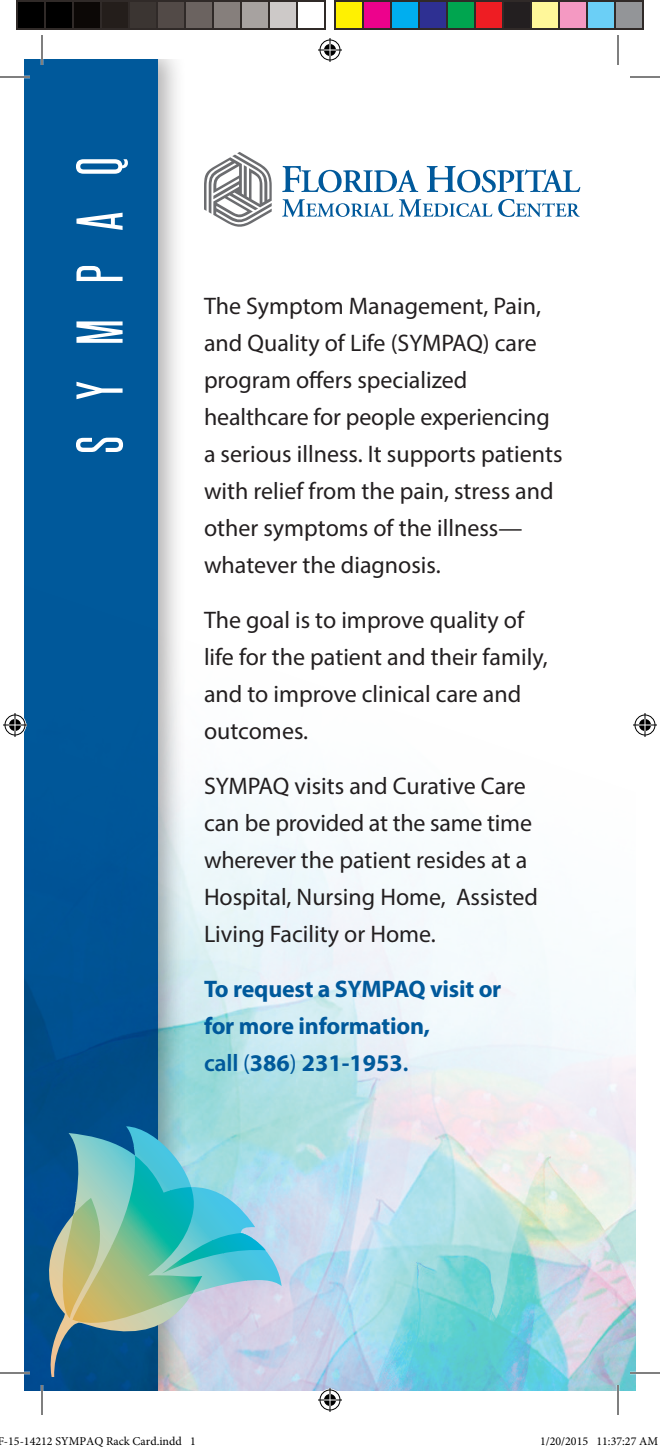
<style>
.page{position:relative;width:660px;height:1451px;background:#fff}
.page>*{position:absolute;margin:0;border:0;box-sizing:border-box;transform-origin:0 0}
.t1{font:24px/37px "Myriad Pro";color:#231f20}
.t2{font:700 24px/37px "Myriad Pro";letter-spacing:-.01em;color:#00599b}
.t3{font:12px "Minion Pro";color:#000}
.s1{font-weight:600}
.s2{font-weight:400}
</style>
<div class="page">
<div style="left:24px;top:59px;width:163px;height:1332px;background:#231f20;opacity:.35"></div>
<div style="left:24px;top:59px;width:133px;height:1332px;background:#00599b"></div>
<img style="left:24px;top:524px;width:612px;height:867px">
<svg style="left:48px;top:1133px;width:234px;height:244px"></svg>
<svg style="left:45px;top:1126px;width:221px;height:229px"></svg>
<svg style="left:204px;top:152px;width:68px;height:75px"></svg>
<svg style="left:282px;top:166px;width:136px;height:26px"></svg>
<svg style="left:427px;top:166px;width:153px;height:26px"></svg>
<svg style="left:282px;top:199px;width:111px;height:18px"></svg>
<svg style="left:399px;top:199px;width:93px;height:18px"></svg>
<svg style="left:498px;top:199px;width:82px;height:18px"></svg>
<svg style="left:76px;top:159px;width:52px;height:293px"></svg>
<hr style="left:0;top:76px;width:30px;height:2px;background:#fff">
<hr style="left:0;top:1372px;width:30px;height:2px;background:#fff">
<hr style="left:630px;top:1372px;width:30px;height:2px;background:#fff">
<hr style="left:41px;top:35px;width:2px;height:30px;background:#fff">
<hr style="left:0;top:77px;width:30px;height:1px;background:#000">
<hr style="left:630px;top:77px;width:30px;height:1px;background:#000">
<hr style="left:0;top:1373px;width:30px;height:1px;background:#000">
<hr style="left:630px;top:1373px;width:30px;height:1px;background:#000">
<hr style="left:42px;top:35px;width:1px;height:30px;background:#000">
<hr style="left:618px;top:35px;width:1px;height:30px;background:#000">
<svg style="left:318px;top:38px;width:24px;height:24px"></svg>
<svg style="left:318px;top:1388px;width:24px;height:24px"></svg>
<svg style="left:3px;top:713px;width:24px;height:24px"></svg>
<svg style="left:633px;top:713px;width:24px;height:24px"></svg>
<div style="left:17px;top:1px;width:28px;height:28px;background:#000"></div>
<div style="left:16px;top:0;width:30px;height:30px;border:2px solid #302a28"></div>
<div style="left:45px;top:1px;width:28px;height:28px;background:#000"></div>
<div style="left:44px;top:0;width:30px;height:30px;border:2px solid #302a28"></div>
<div style="left:73px;top:1px;width:28px;height:28px;background:#0c0806"></div>
<div style="left:72px;top:0;width:30px;height:30px;border:2px solid #302a28"></div>
<div style="left:101px;top:1px;width:28px;height:28px;background:#241e1b"></div>
<div style="left:100px;top:0;width:30px;height:30px;border:2px solid #302a28"></div>
<div style="left:129px;top:1px;width:28px;height:28px;background:#3b3532"></div>
<div style="left:128px;top:0;width:30px;height:30px;border:2px solid #302a28"></div>
<div style="left:157px;top:1px;width:28px;height:28px;background:#524a47"></div>
<div style="left:156px;top:0;width:30px;height:30px;border:2px solid #302a28"></div>
<div style="left:185px;top:1px;width:28px;height:28px;background:#6b6360"></div>
<div style="left:184px;top:0;width:30px;height:30px;border:2px solid #302a28"></div>
<div style="left:213px;top:1px;width:28px;height:28px;background:#867f7c"></div>
<div style="left:212px;top:0;width:30px;height:30px;border:2px solid #302a28"></div>
<div style="left:241px;top:1px;width:28px;height:28px;background:#a7a2a0"></div>
<div style="left:240px;top:0;width:30px;height:30px;border:2px solid #302a28"></div>
<div style="left:269px;top:1px;width:28px;height:28px;background:#cdc9c8"></div>
<div style="left:268px;top:0;width:30px;height:30px;border:2px solid #302a28"></div>
<div style="left:296px;top:0;width:30px;height:30px;border:2px solid #302a28"></div>
<div style="left:335px;top:1px;width:28px;height:28px;background:#fff101"></div>
<div style="left:334px;top:0;width:30px;height:30px;border:2px solid #302a28"></div>
<div style="left:363px;top:1px;width:28px;height:28px;background:#ed028c"></div>
<div style="left:362px;top:0;width:30px;height:30px;border:2px solid #302a28"></div>
<div style="left:391px;top:1px;width:28px;height:28px;background:#00aeef"></div>
<div style="left:390px;top:0;width:30px;height:30px;border:2px solid #302a28"></div>
<div style="left:419px;top:1px;width:28px;height:28px;background:#2e3092"></div>
<div style="left:418px;top:0;width:30px;height:30px;border:2px solid #302a28"></div>
<div style="left:447px;top:1px;width:28px;height:28px;background:#00a54f"></div>
<div style="left:446px;top:0;width:30px;height:30px;border:2px solid #302a28"></div>
<div style="left:475px;top:1px;width:28px;height:28px;background:#ee1d23"></div>
<div style="left:474px;top:0;width:30px;height:30px;border:2px solid #302a28"></div>
<div style="left:503px;top:1px;width:28px;height:28px;background:#231f20"></div>
<div style="left:502px;top:0;width:30px;height:30px;border:2px solid #302a28"></div>
<div style="left:531px;top:1px;width:28px;height:28px;background:#fff79a"></div>
<div style="left:530px;top:0;width:30px;height:30px;border:2px solid #302a28"></div>
<div style="left:559px;top:1px;width:28px;height:28px;background:#f499c2"></div>
<div style="left:558px;top:0;width:30px;height:30px;border:2px solid #302a28"></div>
<div style="left:587px;top:1px;width:28px;height:28px;background:#6bcff6"></div>
<div style="left:586px;top:0;width:30px;height:30px;border:2px solid #302a28"></div>
<div style="left:615px;top:1px;width:28px;height:28px;background:#939598"></div>
<div style="left:614px;top:0;width:30px;height:30px;border:2px solid #302a28"></div>
<svg style="left:24px;top:1380px;width:159px;height:35px"></svg>
<svg style="left:597px;top:1380px;width:39px;height:35px"></svg>
<p class="t1" style="left:204px;top:287px;width:360px">The Symptom Management, Pain, and Quality of Life (SYMPAQ) care program offers specialized healthcare for people experiencing a serious illness. It supports patients with relief from the pain, stress and other symptoms of the illness— whatever the diagnosis.</p>
<p class="t1" style="left:204px;top:601px;width:345px">The goal is to improve quality of life for the patient and their family, and to improve clinical care and outcomes.</p>
<p class="t1" style="left:204px;top:767px;width:336px">SYMPAQ visits and Curative Care can be provided at the same time wherever the patient resides at a<br>Hospital, Nursing Home, Assisted<br>Living Facility or Home.</p>
<p class="t2" style="left:204px;top:970px;width:299px">To request a SYMPAQ visit or for more information,<br><span class="s1">call</span> <span class="s2">(</span>386<span class="s2">)</span> 231-1953<span class="s1">.</span></p>
<p class="t3" style="left:-2px;top:1433px;width:200px">F-15-14212 SYMPAQ Rack Card.indd 1</p>
<p class="t3" style="left:540px;top:1433px;width:120px">1/20/2015 11:37:27 AM</p>
</div>
